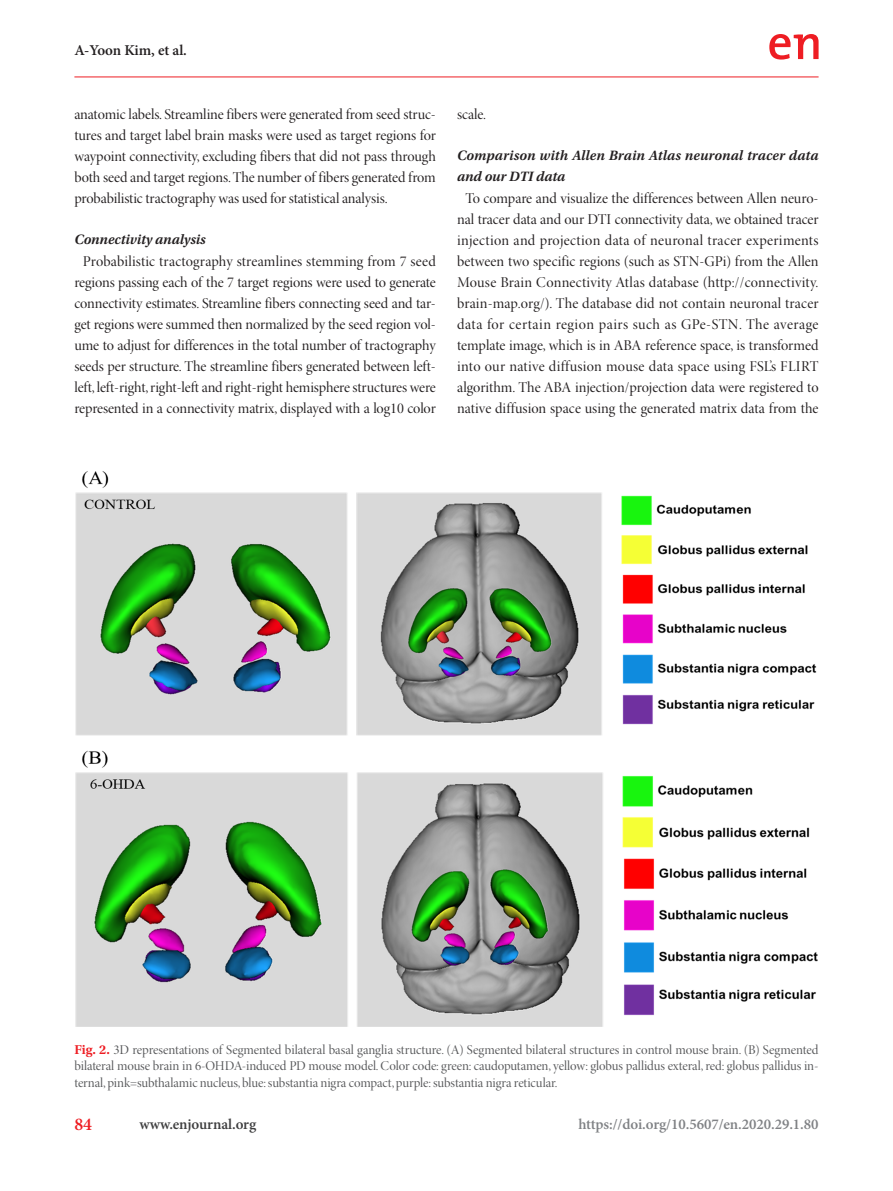
<style>
.page{position:relative;width:893px;height:1191px;background:#fff}
.page>*{position:absolute;margin:0;border:0;box-sizing:border-box;transform-origin:0 0}
.t1{font:600 18px "Minion Pro";color:#ee1d23}
.t2{font:15px/21px "Minion Pro Disp";color:#231f20;text-align:center}
.t3{font:600 15px "Minion Pro";letter-spacing:-.005em;color:#808285}
.t4{font:600 15px "Minion Pro";letter-spacing:-.005em;color:#3e3e3f}
.t5{font:600 15px "Minion Pro";letter-spacing:-.005em;color:#231f20}
.t6{font:italic 600 14.25px/21px "Utopia Std";letter-spacing:.005em;color:#231f20}
.t7{font:13.5px/16.2px "Minion Pro Disp";letter-spacing:-.005em;color:#57585a;text-align:justify}
.s1{font-family:"Utopia Std";font-weight:600;color:#ee1d23}
</style>
<div class="page">
<hr style="left:74px;top:77px;width:745px;height:1px;background:#ee1d23">
<svg style="left:769px;top:34px;width:50px;height:26px"></svg>
<img style="left:75px;top:471px;width:743px;height:556px">
<p class="t5" style="left:74px;top:40px;width:114px">A-Yoon Kim, et al.</p>
<p class="t2" style="left:74px;top:104px;width:363px;text-align:justify">anatomic labels. Streamline fibers were generated from seed struc&shy;tures and target label brain masks were used as target regions for waypoint connectivity, excluding fibers that did not pass through both seed and target regions. The number of fibers generated from probabilistic tractography was used for statistical analysis.</p>
<p class="t6" style="left:74px;top:229px;width:133px">Connectivity analysis</p>
<p class="t2" style="left:74px;top:251px;width:363px">Probabilistic tractography streamlines stemming from 7 seed regions passing each of the 7 target regions were used to generate connectivity estimates. Streamline fibers connecting seed and tar&shy;get regions were summed then normalized by the seed region vol&shy;ume to adjust for differences in the total number of tractography seeds per structure. The streamline fibers generated between left&shy;left, left-right, right-left and right-right hemisphere structures were represented in a connectivity matrix, displayed with a log10 color</p>
<p class="t2" style="left:457px;top:104px;width:31px">scale.</p>
<p class="t6" style="left:457px;top:145px;width:363px">Comparison with Allen Brain Atlas neuronal tracer data and our DTI data</p>
<p class="t2" style="left:457px;top:188px;width:363px">To compare and visualize the differences between Allen neuro&shy;nal tracer data and our DTI connectivity data, we obtained tracer injection and projection data of neuronal tracer experiments between two specific regions (such as STN-GPi) from the Allen Mouse Brain Connectivity Atlas database (http://connectivity. brain-map.org/). The database did not contain neuronal tracer data for certain region pairs such as GPe-STN. The average template image, which is in ABA reference space, is transformed into our native diffusion mouse data space using FSL’s FLIRT algorithm. The ABA injection/projection data were registered to native diffusion space using the generated matrix data from the</p>
<p class="t7" style="left:74px;top:1042px;width:746px"><span class="s1">Fig. 2.</span> 3D representations of Segmented bilateral basal ganglia structure. (A) Segmented bilateral structures in control mouse brain. (B) Segmented bilateral mouse brain in 6-OHDA-induced PD mouse model. Color code: green: caudoputamen, yellow: globus pallidus exteral, red: globus pallidus in&shy;ternal, pink=subthalamic nucleus, blue: substantia nigra compact, purple: substantia nigra reticular.</p>
<p class="t1" style="left:74px;top:1112px;width:19px">84</p>
<p class="t4" style="left:140px;top:1114px;width:118px">www.enjournal.org</p>
<p class="t3" style="left:578px;top:1114px;width:242px">https://doi.org/10.5607/en.2020.29.1.80</p>
</div>
